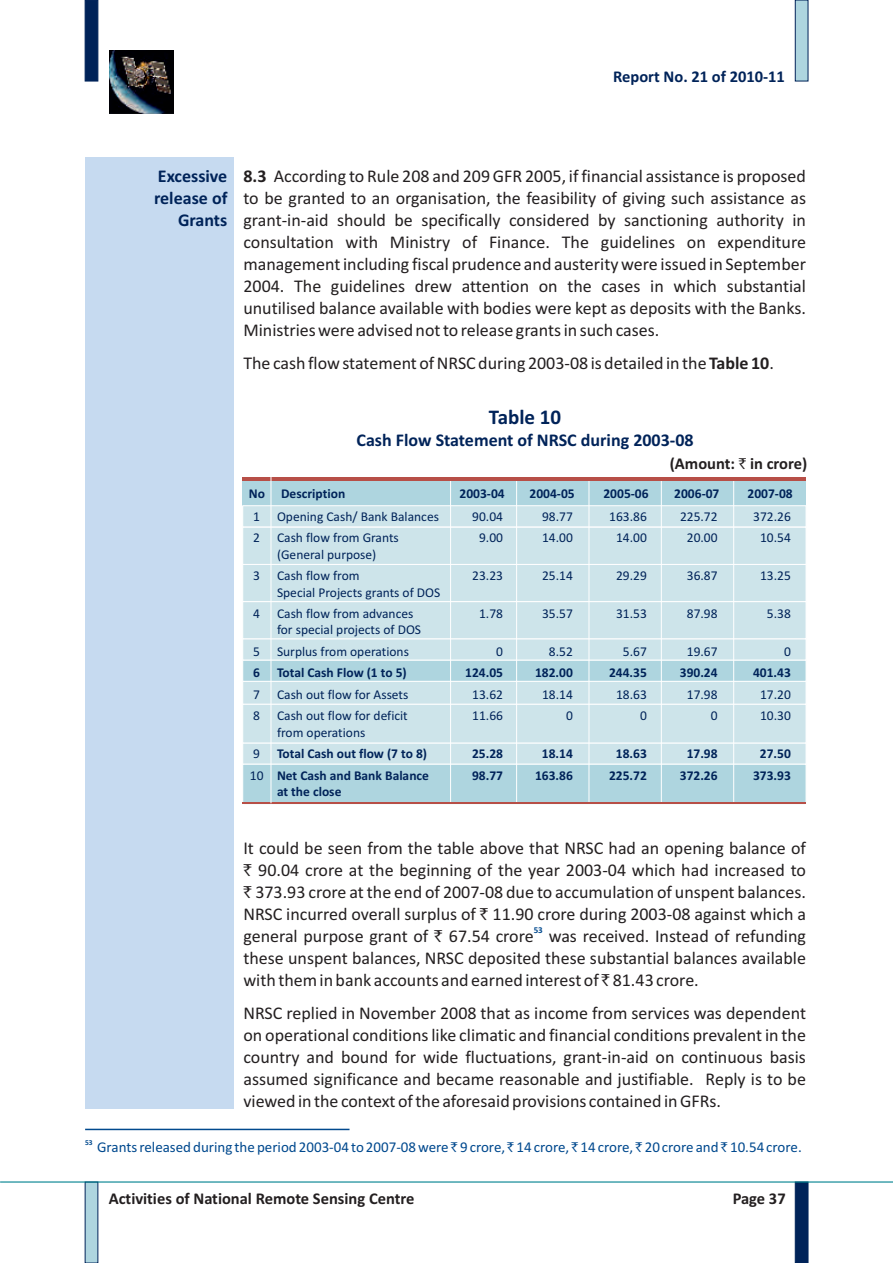
<style>
.page{position:relative;width:893px;height:1263px;background:#fff}
.page>*{position:absolute;margin:0;border:0;box-sizing:border-box;transform-origin:0 0}
.t1{font:700 21px "Calibri";color:#002359}
.t2{font:18px/21.9px "Calibri";color:#231f20;text-align:justify}
.t3{font:700 18px/21.9px "Calibri";color:#002359;text-align:right}
.t4{font:700 16.5px "Calibri";color:#231f20}
.t5{font:700 16.5px "Calibri";color:#002359}
.t6{font:15px "Calibri";color:#01498e}
.t7{font:13.5px/21.5px "Calibri";color:#002359}
.t8{font:700 13.5px/21.5px "Calibri";color:#002359;text-align:center}
.t9{font:700 9px "Calibri";color:#01498e}
.t10{font:700 7.5px "Calibri";color:#01498e}
.s1{font-weight:700}
.s2{font-family:"Rupee Foradian";font-weight:400;font-size:15px}
.s3{font-family:"Rupee Foradian";font-size:16.5px}
.s4{font-family:"Rupee Foradian";font-size:13.5px}
</style>
<div class="page">
<svg style="left:794px;top:1182px;width:15px;height:81px"></svg>
<svg style="left:84px;top:1182px;width:15px;height:81px"></svg>
<hr style="left:0;top:1181px;width:893px;height:1px;background:#00828f">
<svg style="left:84px;top:0;width:15px;height:82px"></svg>
<svg style="left:794px;top:0;width:15px;height:82px"></svg>
<img style="left:109px;top:50px;width:64px;height:64px">
<div style="left:85px;top:157px;width:149px;height:951px;background:#c6daf0"></div>
<hr style="left:85px;top:1129px;width:264px;height:1px;background:#01498e">
<div style="left:243px;top:477px;width:563px;height:29px;background:#aed5df"></div>
<svg style="left:242px;top:505px;width:564px;height:299px;background:#c9e1e8"></svg>
<hr style="left:450px;top:477px;width:1px;height:325px;background:#fff">
<hr style="left:516px;top:477px;width:1px;height:325px;background:#fff">
<hr style="left:589px;top:477px;width:1px;height:325px;background:#fff">
<hr style="left:661px;top:477px;width:1px;height:325px;background:#fff">
<hr style="left:733px;top:477px;width:1px;height:325px;background:#fff">
<hr style="left:243px;top:477px;width:563px;height:3px;background:#b74f47">
<hr style="left:243px;top:803px;width:563px;height:1px;background:#b74f47">
<hr style="left:271px;top:477px;width:1px;height:326px;background:#fff">
<p class="t5" style="left:613px;top:69px;width:173px">Report No. 21 of 2010-11</p>
<p class="t3" style="left:154px;top:167px;width:75px">Excessive release of<br>Grants</p>
<p class="t2" style="left:243px;top:166px;width:564px"><span class="s1">8.3</span> According to Rule 208 and 209 GFR 2005, if financial assistance is proposed to be granted to an organisation, the feasibility of giving such assistance as grant-in-aid should be specifically considered by sanctioning authority in consultation with Ministry of Finance. The guidelines on expenditure management including fiscal prudence and austerity were issued in September 2004. The guidelines drew attention on the cases in which substantial unutilised balance available with bodies were kept as deposits with the Banks.<br>Ministries were advised not to release grants in such cases.</p>
<p class="t2" style="left:243px;top:353px;width:532px">The cash flow statement of NRSC during 2003-08 is detailed in the <span class="s1">Table 10</span>.</p>
<p class="t1" style="left:489px;top:408px;width:74px">Table 10</p>
<p class="t3" style="left:356px;top:430px;width:339px">Cash Flow Statement of NRSC during 2003-08</p>
<p class="t4" style="left:670px;top:456px;width:139px">(Amount: <span class="s2">`</span> in crore)</p>
<p class="t8" style="left:249px;top:484px;width:98px">No Description</p>
<p class="t8" style="left:459px;top:484px;width:47px">2003-04</p>
<p class="t8" style="left:529px;top:484px;width:47px">2004-05</p>
<p class="t8" style="left:603px;top:484px;width:47px">2005-06</p>
<p class="t8" style="left:674px;top:484px;width:47px">2006-07</p>
<p class="t8" style="left:747px;top:484px;width:47px">2007-08</p>
<p class="t7" style="left:277px;top:507px;width:163px">Opening Cash/ Bank Balances<br>Cash flow from Grants</p>
<p class="t7" style="left:277px;top:545px;width:101px">(General purpose)<br>Cash flow from</p>
<p class="t7" style="left:277px;top:582px;width:165px">Special Projects grants of DOS<br>Cash flow from advances</p>
<p class="t7" style="left:277px;top:620px;width:146px">for special projects of DOS<br>Surplus from operations</p>
<p class="t8" style="left:277px;top:663px;width:131px">Total Cash Flow (1 to 5)</p>
<p class="t7" style="left:277px;top:685px;width:133px">Cash out flow for Assets<br>Cash out flow for deficit</p>
<p class="t7" style="left:277px;top:722px;width:90px">from operations</p>
<p class="t8" style="left:277px;top:744px;width:154px;text-align:left">Total Cash out flow (7 to 8)<br>Net Cash and Bank Balance</p>
<p class="t8" style="left:277px;top:782px;width:66px">at the close</p>
<p class="t7" style="left:472px;top:507px;width:32px;text-align:center">90.04<br>9.00</p>
<p class="t7" style="left:472px;top:566px;width:32px">23.23</p>
<p class="t7" style="left:479px;top:604px;width:25px">1.78</p>
<p class="t7" style="left:496px;top:642px;width:8px">0</p>
<p class="t8" style="left:465px;top:663px;width:39px">124.05</p>
<p class="t7" style="left:472px;top:685px;width:32px">13.62<br>11.66</p>
<p class="t8" style="left:472px;top:744px;width:32px;text-align:left">25.28<br>98.77</p>
<p class="t7" style="left:542px;top:507px;width:32px">98.77<br>14.00</p>
<p class="t7" style="left:542px;top:566px;width:32px">25.14</p>
<p class="t7" style="left:542px;top:604px;width:32px">35.57</p>
<p class="t7" style="left:549px;top:642px;width:25px">8.52</p>
<p class="t8" style="left:535px;top:663px;width:39px">182.00</p>
<p class="t7" style="left:542px;top:685px;width:32px;text-align:right">18.14<br>0</p>
<p class="t8" style="left:535px;top:744px;width:39px">18.14<br>163.86</p>
<p class="t7" style="left:609px;top:507px;width:39px;text-align:center">163.86<br>14.00</p>
<p class="t7" style="left:616px;top:566px;width:32px">29.29</p>
<p class="t7" style="left:616px;top:604px;width:32px">31.53</p>
<p class="t7" style="left:623px;top:642px;width:25px">5.67</p>
<p class="t8" style="left:609px;top:663px;width:39px">244.35</p>
<p class="t7" style="left:616px;top:685px;width:32px;text-align:right">18.63<br>0</p>
<p class="t8" style="left:609px;top:744px;width:39px">18.63<br>225.72</p>
<p class="t7" style="left:680px;top:507px;width:39px;text-align:center">225.72<br>20.00</p>
<p class="t7" style="left:687px;top:566px;width:32px">36.87</p>
<p class="t7" style="left:687px;top:604px;width:32px">87.98</p>
<p class="t7" style="left:687px;top:642px;width:32px">19.67</p>
<p class="t8" style="left:680px;top:663px;width:39px">390.24</p>
<p class="t7" style="left:687px;top:685px;width:32px;text-align:right">17.98<br>0</p>
<p class="t8" style="left:680px;top:744px;width:39px">17.98<br>372.26</p>
<p class="t7" style="left:753px;top:507px;width:39px;text-align:center">372.26<br>10.54</p>
<p class="t7" style="left:760px;top:566px;width:32px">13.25</p>
<p class="t7" style="left:767px;top:604px;width:25px">5.38</p>
<p class="t7" style="left:784px;top:642px;width:8px">0</p>
<p class="t8" style="left:753px;top:663px;width:39px">401.43</p>
<p class="t7" style="left:760px;top:685px;width:32px">17.20<br>10.30</p>
<p class="t8" style="left:753px;top:744px;width:39px">27.50<br>373.93</p>
<p class="t7" style="left:253px;top:507px;width:8px">1<br>2</p>
<p class="t7" style="left:253px;top:566px;width:8px">3</p>
<p class="t7" style="left:253px;top:604px;width:8px">4</p>
<p class="t7" style="left:253px;top:642px;width:8px">5</p>
<p class="t8" style="left:253px;top:663px;width:8px">6</p>
<p class="t7" style="left:253px;top:685px;width:8px">7<br>8</p>
<p class="t7" style="left:250px;top:744px;width:15px">9<br>10</p>
<p class="t2" style="left:243px;top:838px;width:564px">It could be seen from the table above that NRSC had an opening balance of <span class="s3">`</span> 90.04 crore at the beginning of the year 2003-04 which had increased to <span class="s3">`</span> 373.93 crore at the end of 2007-08 due to accumulation of unspent balances.<br>NRSC incurred overall surplus of <span class="s3">`</span> 11.90 crore during 2003-08 against which a general purpose grant of <span class="s3">`</span> 67.54 crore was received. Instead of refunding these unspent balances, NRSC deposited these substantial balances available with them in bank accounts and earned interest of <span class="s3">`</span> 81.43 crore.</p>
<p class="t2" style="left:243px;top:1004px;width:564px">NRSC replied in November 2008 that as income from services was dependent on operational conditions like climatic and financial conditions prevalent in the country and bound for wide fluctuations, grant-in-aid on continuous basis assumed significance and became reasonable and justifiable. Reply is to be viewed in the context of the aforesaid provisions contained in GFRs.</p>
<p class="t9" style="left:534px;top:926px;width:11px">53</p>
<p class="t10" style="left:85px;top:1139px;width:9px">53</p>
<p class="t6" style="left:97px;top:1141px;width:706px">Grants released during the period 2003-04 to 2007-08 were <span class="s4">`</span> 9 crore, <span class="s4">`</span> 14 crore, <span class="s4">`</span> 14 crore, <span class="s4">`</span> 20 crore and <span class="s4">`</span> 10.54 crore.</p>
<p class="t4" style="left:109px;top:1192px;width:307px">Activities of National Remote Sensing Centre</p>
<p class="t4" style="left:733px;top:1192px;width:55px">Page 37</p>
</div>
